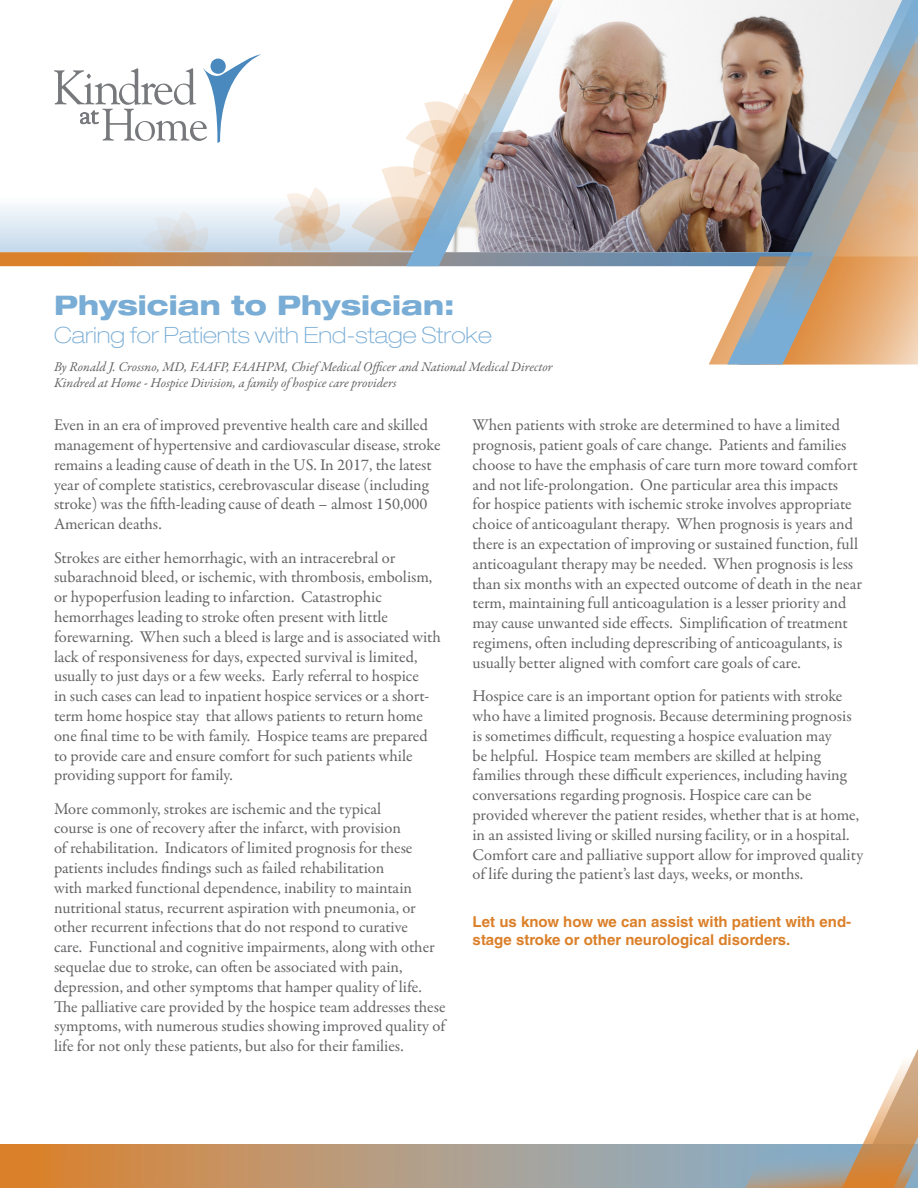
<style>
.page{position:relative;width:918px;height:1188px;background:#fff}
.page>*{position:absolute;margin:0;border:0;box-sizing:border-box;transform-origin:0 0}
.t1{font:800 expanded 27px "Helvetica Neue LT Std";color:#79add5}
.t2{font:100 expanded 22.5px "Helvetica Neue LT Std";color:#79add5}
.address{font:16.5px/19.8px "Garamond Premr Pro";color:#636366}
.address-2{font:700 15px/18px "Helvetica LT Std";color:#db802a}
.t3{font:italic 13.5px "Garamond Premr Pro";letter-spacing:-.005em;color:#636366}
</style>
<div class="page">
<svg style="left:0;top:1144px;width:734px;height:44px"></svg>
<svg style="left:734px;top:1049px;width:184px;height:139px"></svg>
<svg style="left:0;top:0;width:918px;height:364px"></svg>
<svg style="left:386px;top:0;width:20px;height:266px"></svg>
<svg style="left:406px;top:0;width:166px;height:266px"></svg>
<p class="t1" style="left:54px;top:288px;width:402px">Physician to Physician:</p>
<p class="t2" style="left:54px;top:322px;width:439px">Caring for Patients with End-stage Stroke</p>
<p class="t3" style="left:54px;top:359px;width:500px">By Ronald J. Crossno, MD, FAAFP, FAAHPM, Chief Medical Officer and National Medical Director</p>
<p class="t3" style="left:54px;top:375px;width:344px">Kindred at Home - Hospice Division, a family of hospice care providers</p>
<p class="address" style="left:54px;top:416px;width:388px">Even in an era of improved preventive health care and skilled management of hypertensive and cardiovascular disease, stroke remains a leading cause of death in the US. In 2017, the latest year of complete statistics, cerebrovascular disease (including stroke) was the fifth-leading cause of death – almost 150,000<br>American deaths.</p>
<p class="address" style="left:54px;top:548px;width:388px">Strokes are either hemorrhagic, with an intracerebral or subarachnoid bleed, or ischemic, with thrombosis, embolism, or hypoperfusion leading to infarction. Catastrophic hemorrhages leading to stroke often present with little forewarning. When such a bleed is large and is associated with lack of responsiveness for days, expected survival is limited, usually to just days or a few weeks. Early referral to hospice<br>in such cases can lead to inpatient hospice services or a short&shy;term home hospice stay that allows patients to return home one final time to be with family. Hospice teams are prepared to provide care and ensure comfort for such patients while providing support for family.</p>
<p class="address" style="left:54px;top:799px;width:393px">More commonly, strokes are ischemic and the typical<br>course is one of recovery after the infarct, with provision<br>of rehabilitation. Indicators of limited prognosis for these patients includes findings such as failed rehabilitation<br>with marked functional dependence, inability to maintain nutritional status, recurrent aspiration with pneumonia, or other recurrent infections that do not respond to curative<br>care. Functional and cognitive impairments, along with other sequelae due to stroke, can often be associated with pain, depression, and other symptoms that hamper quality of life.<br>The palliative care provided by the hospice team addresses these symptoms, with numerous studies showing improved quality of life for not only these patients, but also for their families.</p>
<p class="address" style="left:472px;top:416px;width:391px">When patients with stroke are determined to have a limited prognosis, patient goals of care change. Patients and families choose to have the emphasis of care turn more toward comfort and not life-prolongation. One particular area this impacts<br>for hospice patients with ischemic stroke involves appropriate choice of anticoagulant therapy. When prognosis is years and there is an expectation of improving or sustained function, full anticoagulant therapy may be needed. When prognosis is less than six months with an expected outcome of death in the near term, maintaining full anticoagulation is a lesser priority and may cause unwanted side effects. Simplification of treatment regimens, often including deprescribing of anticoagulants, is usually better aligned with comfort care goals of care.</p>
<p class="address" style="left:472px;top:686px;width:392px">Hospice care is an important option for patients with stroke who have a limited prognosis. Because determining prognosis is sometimes difficult, requesting a hospice evaluation may<br>be helpful. Hospice team members are skilled at helping families through these difficult experiences, including having conversations regarding prognosis. Hospice care can be provided wherever the patient resides, whether that is at home, in an assisted living or skilled nursing facility, or in a hospital.<br>Comfort care and palliative support allow for improved quality of life during the patient’s last days, weeks, or months.</p>
<p class="address-2" style="left:473px;top:912px;width:380px">Let us know how we can assist with patient with end&shy;stage stroke or other neurological disorders.</p>
</div>
